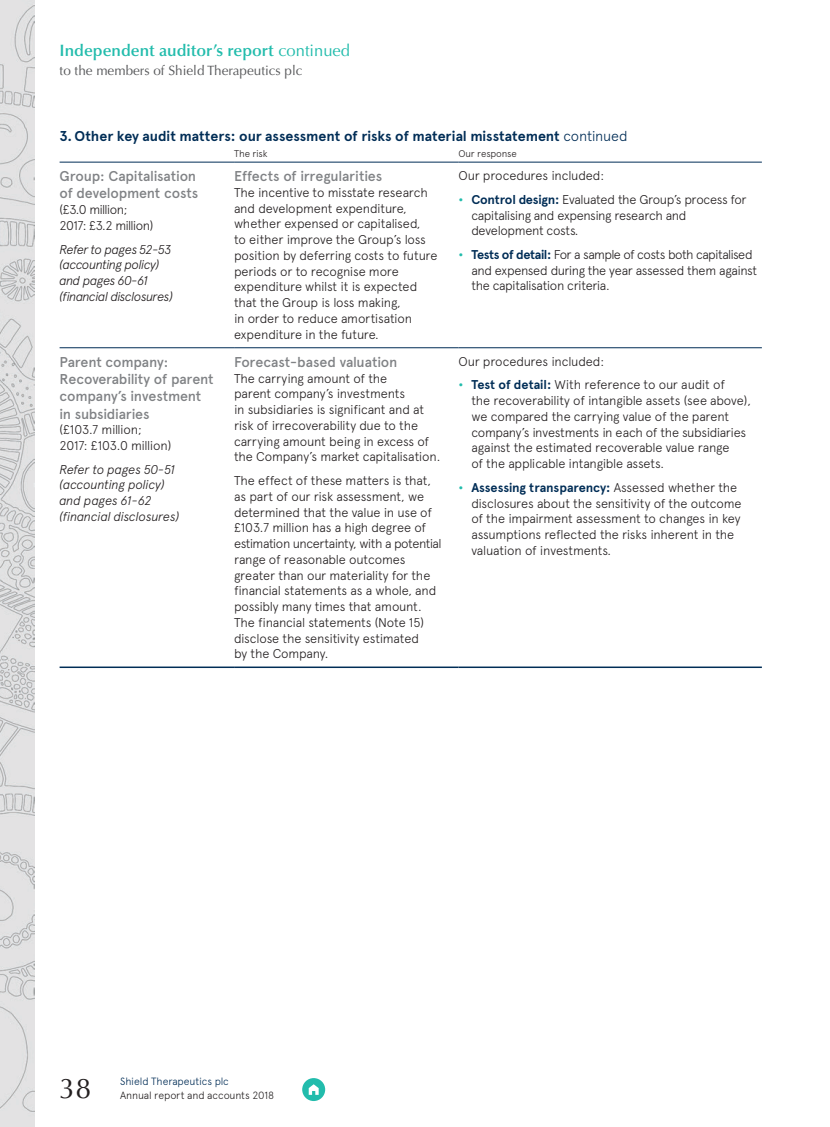
<style>
.page{position:relative;width:830px;height:1127px;background:#fff}
.page>*{position:absolute;margin:0;border:0;box-sizing:border-box;transform-origin:0 0}
.t1{font:28.5px "Optima LT Std";color:#231f20}
.Page_Header{font:600 16.5px "Optima LT Std";color:#22bcac}
.Subhead_2{font:500 14.25px/17.2px "Apercu Pro";letter-spacing:-.015em;color:#808285}
.Subhead_1{font:700 14.25px "Apercu Pro";letter-spacing:-.005em;color:#002d56}
.Page_Subhead{font:13.5px "Optima LT Std";color:#57585a}
.Body_Text{font:300 12.75px/15.8px "Apercu Pro";letter-spacing:-.015em;color:#231f20}
.Body_Text-2{font:italic 300 12.75px/15.8px "Apercu Pro";letter-spacing:-.03em;color:#231f20}
.Body_Text-3{font:300 12.75px/15.8px "Apercu Pro";letter-spacing:-.035em;color:#231f20}
.Body_Text-4{font:300 12.75px/15.8px "Apercu Pro";letter-spacing:-.06em;color:#231f20}
.t2{font:300 10.5px "Apercu Pro";letter-spacing:-.01em;color:#231f20}
.t3{font:300 10.5px "Apercu Pro";letter-spacing:-.01em;color:#002d56}
.Figshd_LFT{font:300 9.75px "Apercu Pro";letter-spacing:-.01em;color:#231f20}
.s1{font-weight:400}
.s2{font-weight:300}
.s3{font-weight:700;color:#22bcac}
.s4{font-weight:700;color:#002d56}
</style>
<div class="page">
<img style="left:0;top:0;width:34px;height:1127px">
<svg style="left:302px;top:1078px;width:23px;height:23px"></svg>
<hr style="left:60px;top:162px;width:174px;height:1px;background:#002d56">
<hr style="left:234px;top:162px;width:224px;height:1px;background:#002d56">
<hr style="left:458px;top:162px;width:303px;height:1px;background:#002d56">
<hr style="left:60px;top:666px;width:174px;height:2px;background:#002d56">
<hr style="left:234px;top:666px;width:224px;height:2px;background:#002d56">
<hr style="left:458px;top:666px;width:303px;height:2px;background:#002d56">
<hr style="left:60px;top:347px;width:174px;height:1px;background:#002d56">
<hr style="left:234px;top:347px;width:224px;height:1px;background:#002d56">
<hr style="left:458px;top:347px;width:303px;height:1px;background:#002d56">
<p class="Page_Header" style="left:60px;top:41px;width:292px">Independent auditor’s report <span class="s1">continued</span></p>
<p class="Page_Subhead" style="left:60px;top:63px;width:244px">to the members of Shield Therapeutics plc</p>
<p class="Subhead_1" style="left:60px;top:125px;width:569px">3. Other key audit matters: our assessment of risks of material misstatement <span class="s2">continued</span></p>
<p class="Subhead_2" style="left:60px;top:167px;width:140px">Group: Capitalisation of development costs</p>
<p class="Body_Text-4" style="left:60px;top:201px;width:95px">(£3.0 million;<br>2017: £3.2 million)</p>
<p class="Body_Text-2" style="left:60px;top:240px;width:115px">Refer to pages 52-53 (accounting policy) and pages 60-61 (financial disclosures)</p>
<p class="Subhead_2" style="left:60px;top:353px;width:155px">Parent company:<br>Recoverability of parent company’s investment in subsidiaries</p>
<p class="Body_Text" style="left:60px;top:421px;width:113px">(£103.7 million;<br>2017: £103.0 million)</p>
<p class="Body_Text-2" style="left:60px;top:460px;width:121px">Refer to pages 50-51 (accounting policy) and pages 61-62 (financial disclosures)</p>
<p class="Figshd_LFT" style="left:234px;top:146px;width:35px">The risk</p>
<p class="Figshd_LFT" style="left:458px;top:146px;width:60px">Our response</p>
<p class="Subhead_2" style="left:234px;top:167px;width:150px">Effects of irregularities</p>
<p class="Body_Text" style="left:234px;top:183px;width:205px">The incentive to misstate research and development expenditure, whether expensed or capitalised,<br>to either improve the Group’s loss position by deferring costs to future periods or to recognise more expenditure whilst it is expected that the Group is loss making,<br>in order to reduce amortisation expenditure in the future.</p>
<p class="Subhead_2" style="left:234px;top:353px;width:165px">Forecast-based valuation</p>
<p class="Body_Text" style="left:234px;top:369px;width:208px">The carrying amount of the<br>parent company’s investments<br>in subsidiaries is significant and at risk of irrecoverability due to the carrying amount being in excess of the Company’s market capitalisation.</p>
<p class="Body_Text" style="left:234px;top:471px;width:209px">The effect of these matters is that, as part of our risk assessment, we determined that the value in use of £103.7 million has a high degree of estimation uncertainty, with a potential range of reasonable outcomes greater than our materiality for the financial statements as a whole, and possibly many times that amount.<br>The financial statements (Note 15) disclose the sensitivity estimated<br>by the Company.</p>
<p class="Body_Text" style="left:458px;top:167px;width:147px">Our procedures included:</p>
<p class="Body_Text" style="left:471px;top:190px;width:276px;text-indent:-13px"><span class="s3">•</span> <span class="s4">Control design:</span> Evaluated the Group’s process for capitalising and expensing research and development costs.</p>
<p class="Body_Text-3" style="left:471px;top:245px;width:287px;text-indent:-13px"><span class="s3">•</span> <span class="s4">Tests of detail:</span> For a sample of costs both capitalised and expensed during the year assessed them against the capitalisation criteria.</p>
<p class="Body_Text" style="left:458px;top:352px;width:147px">Our procedures included:</p>
<p class="Body_Text" style="left:471px;top:376px;width:281px;text-indent:-13px"><span class="s3">•</span> <span class="s4">Test of detail:</span> With reference to our audit of<br>the recoverability of intangible assets (see above), we compared the carrying value of the parent company’s investments in each of the subsidiaries against the estimated recoverable value range<br>of the applicable intangible assets.</p>
<p class="Body_Text" style="left:471px;top:478px;width:271px;text-indent:-13px"><span class="s3">•</span> <span class="s4">Assessing transparency:</span> Assessed whether the disclosures about the sensitivity of the outcome of the impairment assessment to changes in key assumptions reflected the risks inherent in the valuation of investments.</p>
<h1 class="t1" style="left:60px;top:1071px;width:33px">38</h1>
<p class="t3" style="left:120px;top:1074px;width:110px">Shield Therapeutics plc</p>
<p class="t2" style="left:120px;top:1087px;width:155px">Annual report and accounts 2018</p>
</div>
